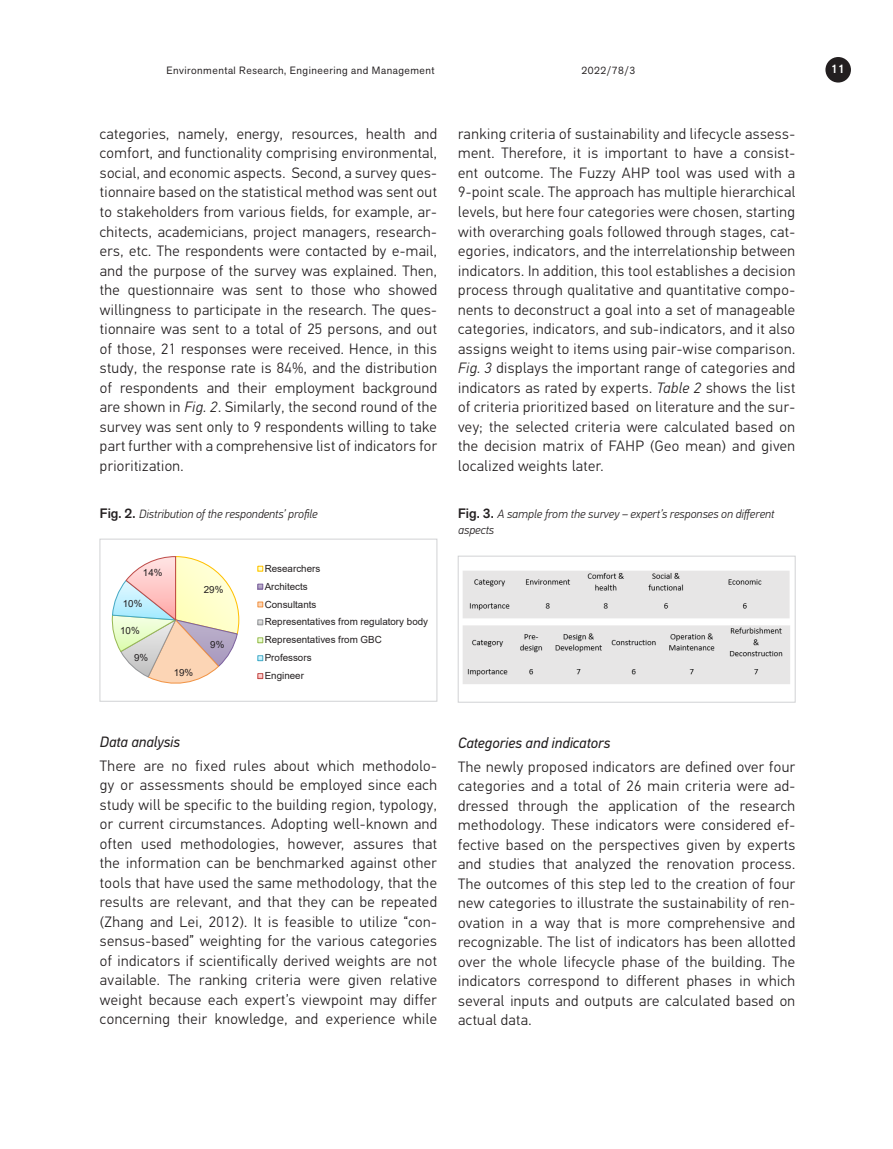
<style>
.page{position:relative;width:893px;height:1149px;background:#fff}
.page>*{position:absolute;margin:0;border:0;box-sizing:border-box;transform-origin:0 0}
.tekstas_EREM{font:300 15px/19.5px "PF Din Text Pro";letter-spacing:.03em;color:#231f20;text-align:justify}
.skyrelis{font:italic 15px "PF Din Text Pro";color:#231f20}
.t1{font:italic 300 12px/16.5px "PF Din Text Pro";color:#231f20}
.t2{font:500 12px "Akzid Grtsk Next";color:#fff}
.t3{font:10.5px "Akzid Grtsk Next";letter-spacing:.05em;color:#231f20}
.t4{font:9.75px/17.9px "Arial";color:#231f20}
.s1{font-style:italic}
.s2{font-family:"Akzid Grtsk Next";font-weight:500;font-style:normal;font-size:13.5px}
</style>
<div class="page">
<div style="left:825px;top:57px;width:26px;height:25px;background:#231f20;border-radius:50%"></div>
<svg style="left:111px;top:556px;width:129px;height:128px"></svg>
<svg style="left:257px;top:565px;width:6px;height:6px"></svg>
<svg style="left:257px;top:583px;width:6px;height:6px"></svg>
<svg style="left:257px;top:601px;width:6px;height:6px"></svg>
<svg style="left:257px;top:619px;width:6px;height:6px"></svg>
<svg style="left:257px;top:637px;width:6px;height:6px"></svg>
<svg style="left:257px;top:655px;width:6px;height:6px"></svg>
<svg style="left:257px;top:673px;width:6px;height:6px"></svg>
<div style="left:100px;top:538px;width:337px;height:163px;border:1px solid #d1d2d4"></div>
<img style="left:463px;top:571px;width:327px;height:113px">
<div style="left:458px;top:555px;width:337px;height:147px;border:1px solid #d1d2d4"></div>
<p class="t3" style="left:167px;top:63px;width:270px">Environmental Research, Engineering and Management</p>
<p class="t3" style="left:581px;top:63px;width:55px">2022/78/3</p>
<p class="t2" style="left:831px;top:61px;width:15px">11</p>
<p class="tekstas_EREM" style="left:100px;top:124px;width:339px">categories, namely, energy, resources, health and comfort, and functionality comprising environmental, social, and economic aspects. Second, a survey ques&shy;tionnaire based on the statistical method was sent out to stakeholders from various fields, for example, ar&shy;chitects, academicians, project managers, research&shy;ers, etc. The respondents were contacted by e-mail, and the purpose of the survey was explained. Then, the questionnaire was sent to those who showed willingness to participate in the research. The ques&shy;tionnaire was sent to a total of 25 persons, and out of those, 21 responses were received. Hence, in this study, the response rate is 84%, and the distribution of respondents and their employment background are shown in <span class="s1">Fig. 2</span>. Similarly, the second round of the survey was sent only to 9 respondents willing to take part further with a comprehensive list of indicators for prioritization.</p>
<p class="t1" style="left:100px;top:505px;width:219px"><span class="s2">Fig. 2.</span> Distribution of the respondents’ profile</p>
<p class="tekstas_EREM" style="left:458px;top:124px;width:339px">ranking criteria of sustainability and lifecycle assess&shy;ment. Therefore, it is important to have a consist&shy;ent outcome. The Fuzzy AHP tool was used with a 9-point scale. The approach has multiple hierarchical levels, but here four categories were chosen, starting with overarching goals followed through stages, cat&shy;egories, indicators, and the interrelationship between indicators. In addition, this tool establishes a decision process through qualitative and quantitative compo&shy;nents to deconstruct a goal into a set of manageable categories, indicators, and sub-indicators, and it also assigns weight to items using pair-wise comparison.<br><span class="s1">Fig. 3</span> displays the important range of categories and indicators as rated by experts. <span class="s1">Table 2</span> shows the list of criteria prioritized based on literature and the sur&shy;vey; the selected criteria were calculated based on the decision matrix of FAHP (Geo mean) and given localized weights later.</p>
<p class="t1" style="left:458px;top:505px;width:318px"><span class="s2">Fig. 3.</span> A sample from the survey – expert’s responses on different aspects</p>
<p class="t4" style="left:143px;top:563px;width:21px">14%</p>
<p class="t4" style="left:123px;top:594px;width:21px">10%</p>
<p class="t4" style="left:120px;top:621px;width:21px">10%</p>
<p class="t4" style="left:134px;top:648px;width:16px">9%</p>
<p class="t4" style="left:204px;top:580px;width:21px">29%</p>
<p class="t4" style="left:174px;top:663px;width:21px">19%</p>
<p class="t4" style="left:210px;top:635px;width:16px">9%</p>
<p class="t4" style="left:265px;top:559px;width:165px">Researchers<br>Architects<br>Consultants<br>Representatives from regulatory body<br>Representatives from GBC<br>Professors<br>Engineer</p>
<p class="t4" style="left:316px;top:609px;width:165px">Representatives from regulatory body<br>Representatives from GBC</p>
<p class="skyrelis" style="left:100px;top:732px;width:82px">Data analysis</p>
<p class="tekstas_EREM" style="left:100px;top:755px;width:339px">There are no fixed rules about which methodolo&shy;gy or assessments should be employed since each study will be specific to the building region, typology, or current circumstances. Adopting well-known and often used methodologies, however, assures that the information can be benchmarked against other tools that have used the same methodology, that the results are relevant, and that they can be repeated (Zhang and Lei, 2012). It is feasible to utilize “con&shy;sensus-based” weighting for the various categories of indicators if scientifically derived weights are not available. The ranking criteria were given relative weight because each expert’s viewpoint may differ concerning their knowledge, and experience while</p>
<p class="skyrelis" style="left:458px;top:733px;width:154px">Categories and indicators</p>
<p class="tekstas_EREM" style="left:458px;top:756px;width:339px">The newly proposed indicators are defined over four categories and a total of 26 main criteria were ad&shy;dressed through the application of the research methodology. These indicators were considered ef&shy;fective based on the perspectives given by experts and studies that analyzed the renovation process.<br>The outcomes of this step led to the creation of four new categories to illustrate the sustainability of ren&shy;ovation in a way that is more comprehensive and recognizable. The list of indicators has been allotted over the whole lifecycle phase of the building. The indicators correspond to different phases in which several inputs and outputs are calculated based on actual data.</p>
</div>
